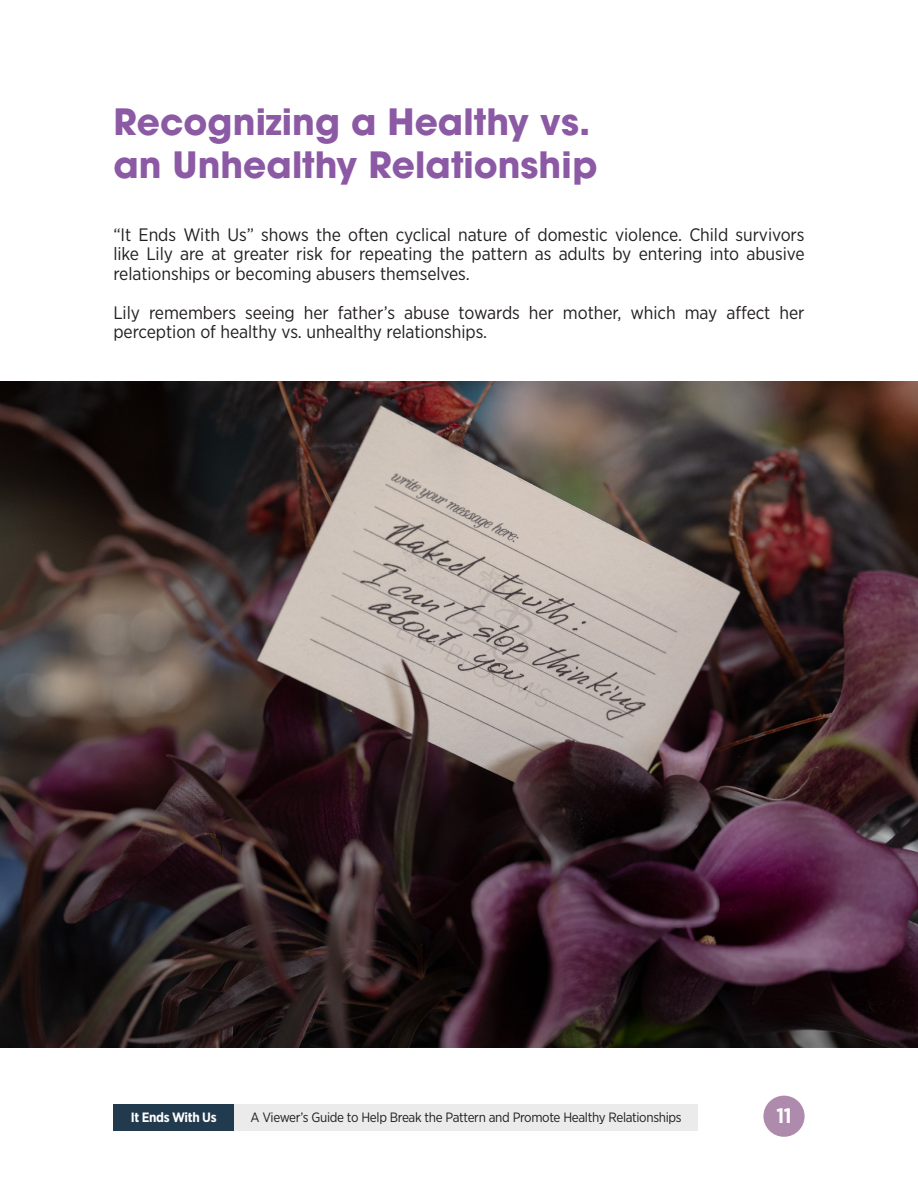
<style>
.page{position:relative;width:918px;height:1188px;background:#fff}
.page>*{position:absolute;margin:0;border:0;box-sizing:border-box;transform-origin:0 0}
.t1{font:700 36px "ITC Avant Garde Pro";color:#8c59a5}
.t2{font:700 21px "Gotham Narrow";color:#fff}
.t3{font:18px/19.5px "Gotham Narrow";letter-spacing:-.005em;color:#231f20;text-align:justify}
.t4{font:13.5px "Gotham Narrow";letter-spacing:-.025em;color:#231f20}
.t5{font:700 13.5px "Gotham Narrow";letter-spacing:-.025em;color:#fff}
</style>
<div class="page">
<div style="left:763px;top:1096px;width:42px;height:41px;background:#ae8bad;border-radius:50%"></div>
<div style="left:234px;top:1104px;width:464px;height:27px;background:#ebebeb"></div>
<div style="left:113px;top:1104px;width:121px;height:27px;background:#223a4d"></div>
<img style="left:0;top:381px;width:918px;height:667px">
<p class="t1" style="left:113px;top:97px;width:479px">Recognizing a Healthy vs.</p>
<p class="t1" style="left:113px;top:141px;width:486px">an Unhealthy Relationship</p>
<p class="t3" style="left:113px;top:224px;width:693px">“It Ends With Us” shows the often cyclical nature of domestic violence. Child survivors like Lily are at greater risk for repeating the pattern as adults by entering into abusive relationships or becoming abusers themselves.</p>
<p class="t3" style="left:113px;top:302px;width:693px">Lily remembers seeing her father’s abuse towards her mother, which may affect her perception of healthy vs. unhealthy relationships.</p>
<p class="t5" style="left:131px;top:1109px;width:87px">It Ends With Us</p>
<p class="t4" style="left:251px;top:1109px;width:433px">A Viewer’s Guide to Help Break the Pattern and Promote Healthy Relationships</p>
<p class="t2" style="left:776px;top:1102px;width:17px">11</p>
</div>
